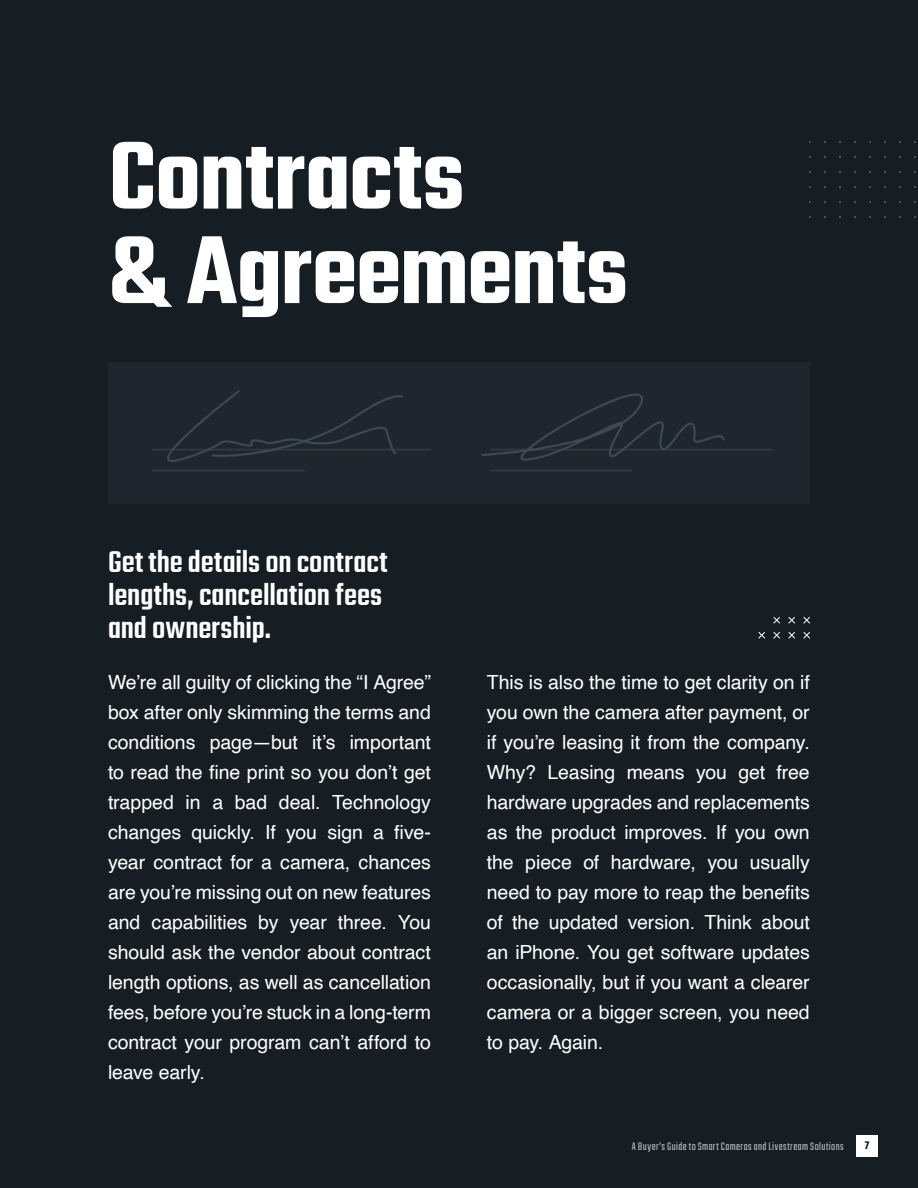
<style>
.page{position:relative;width:918px;height:1188px;background:#171e23}
.page>*{position:absolute;margin:0;border:0;box-sizing:border-box;transform-origin:0 0}
.t1{font:600 105px/94.5px "Teko";letter-spacing:-.005em;color:#fff}
.t2{font:500 33px/33px "Teko";color:#fff}
.t3{font:19.5px/30px "Helvetica";letter-spacing:-.005em;color:#fff;text-align:justify}
.t4{font:300 12px "Teko";letter-spacing:.035em;color:#fff}
.t5{font:600 12px "Teko";color:#171e23}
</style>
<div class="page">
<div style="left:856px;top:1135px;width:22px;height:21px;background:#fff"></div>
<svg style="left:773px;top:632px;width:7px;height:7px"></svg>
<svg style="left:788px;top:632px;width:7px;height:7px"></svg>
<svg style="left:803px;top:632px;width:7px;height:7px"></svg>
<svg style="left:773px;top:617px;width:7px;height:7px"></svg>
<svg style="left:788px;top:617px;width:7px;height:7px"></svg>
<svg style="left:803px;top:617px;width:7px;height:7px"></svg>
<svg style="left:758px;top:632px;width:7px;height:7px"></svg>
<div style="left:109px;top:362px;width:701px;height:141px;background:#232a32"></div>
<hr style="left:152px;top:449px;width:279px;height:2px;background:#4e5d6c">
<hr style="left:490px;top:449px;width:283px;height:2px;background:#4e5d6c">
<hr style="left:490px;top:470px;width:142px;height:2px;background:#4e5d6c">
<svg style="left:152px;top:390px;width:252px;height:81px"></svg>
<svg style="left:481px;top:393px;width:245px;height:68px"></svg>
<h1 class="t1" style="left:109px;top:136px;width:521px">Contracts<br>&amp; Agreements</h1>
<h2 class="t2" style="left:108px;top:548px;width:281px">Get the details on contract lengths, cancellation fees and ownership.</h2>
<p class="t3" style="left:108px;top:668px;width:324px">We’re all guilty of clicking the “I Agree” box after only skimming the terms and conditions page—but it’s important to read the fine print so you don’t get trapped in a bad deal. Technology changes quickly. If you sign a five&shy;year contract for a camera, chances are you’re missing out on new features and capabilities by year three. You should ask the vendor about contract length options, as well as cancellation fees, before you’re stuck in a long-term contract your program can’t afford to leave early.</p>
<p class="t3" style="left:487px;top:667px;width:324px">This is also the time to get clarity on if you own the camera after payment, or if you’re leasing it from the company.<br>Why? Leasing means you get free hardware upgrades and replacements as the product improves. If you own the piece of hardware, you usually need to pay more to reap the benefits of the updated version. Think about an iPhone. You get software updates occasionally, but if you want a clearer camera or a bigger screen, you need to pay. Again.</p>
<p class="t4" style="left:632px;top:1139px;width:214px">A Buyer’s Guide to Smart Cameras and Livestream Solutions</p>
<p class="t5" style="left:865px;top:1138px;width:6px">7</p>
</div>
